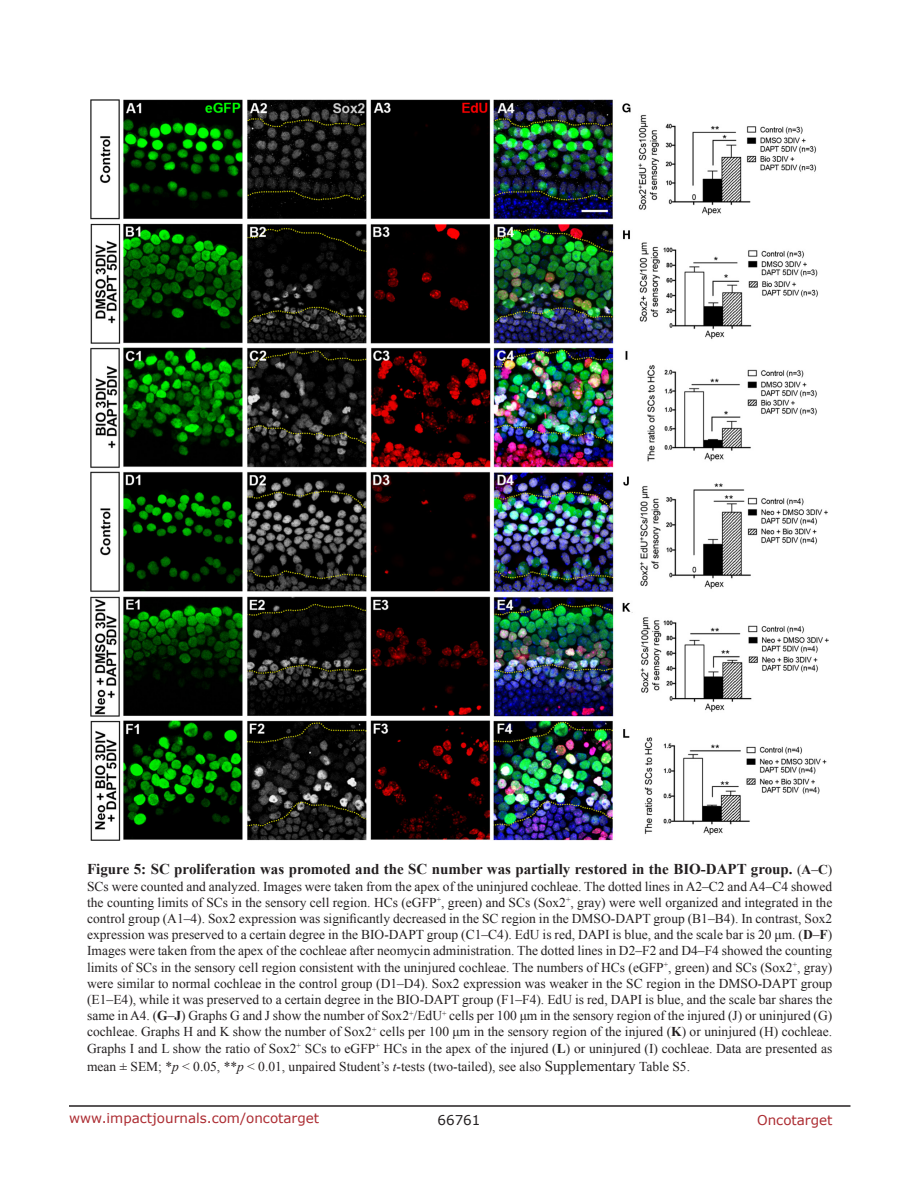
<style>
.page{position:relative;width:918px;height:1188px;background:#fff}
.page>*{position:absolute;margin:0;border:0;box-sizing:border-box;transform-origin:0 0}
.FigureText{font:700 15px "Times New Roman";color:#231f20}
.FigureText-2{font:13.5px/16.2px "Times New Roman";color:#231f20;text-align:justify}
.t1{font:13.5px "Verdana";color:#ac2b31}
.t2{font:13.5px "Verdana";color:#231f20}
.s1{font-weight:400;font-size:13.5px}
.s2{font-size:13.5px}
.s3{font-weight:700}
.s4{font-style:italic}
.s5{font-size:15px}
</style>
<div class="page">
<hr style="left:69px;top:1105px;width:781px;height:2px;background:#231f20">
<img style="left:91px;top:99px;width:738px;height:741px">
<p class="FigureText" style="left:87px;top:859px;width:747px">Figure 5: SC proliferation was promoted and the SC number was partially restored in the BIO-DAPT group. <span class="s1">(</span><span class="s2">A</span><span class="s1">–</span><span class="s2">C</span><span class="s1">)</span></p>
<p class="FigureText-2" style="left:87px;top:878px;width:747px">SCs were counted and analyzed. Images were taken from the apex of the uninjured cochleae. The dotted lines in A2–C2 and A4–C4 showed the counting limits of SCs in the sensory cell region. HCs (eGFP<sup>+</sup>, green) and SCs (Sox2<sup>+</sup>, gray) were well organized and integrated in the control group (A1–4). Sox2 expression was significantly decreased in the SC region in the DMSO-DAPT group (B1–B4). In contrast, Sox2 expression was preserved to a certain degree in the BIO-DAPT group (C1–C4). EdU is red, DAPI is blue, and the scale bar is 20 μm. (<span class="s3">D</span>–<span class="s3">F</span>)<br>Images were taken from the apex of the cochleae after neomycin administration. The dotted lines in D2–F2 and D4–F4 showed the counting limits of SCs in the sensory cell region consistent with the uninjured cochleae. The numbers of HCs (eGFP<sup>+</sup>, green) and SCs (Sox2<sup>+</sup>, gray) were similar to normal cochleae in the control group (D1–D4). Sox2 expression was weaker in the SC region in the DMSO-DAPT group (E1–E4), while it was preserved to a certain degree in the BIO-DAPT group (F1–F4). EdU is red, DAPI is blue, and the scale bar shares the same in A4. (<span class="s3">G</span>–<span class="s3">J</span>) Graphs G and J show the number of Sox2<sup>+</sup>/EdU<sup>+</sup> cells per 100 μm in the sensory region of the injured (J) or uninjured (G) cochleae. Graphs H and K show the number of Sox2<sup>+</sup> cells per 100 μm in the sensory region of the injured (<span class="s3">K</span>) or uninjured (H) cochleae.<br>Graphs I and L show the ratio of Sox2<sup>+</sup> SCs to eGFP<sup>+</sup> HCs in the apex of the injured (<span class="s3">L</span>) or uninjured (I) cochleae. Data are presented as</p>
<p class="FigureText-2" style="left:87px;top:1058px;width:604px">mean ± SEM; *<span class="s4">p</span> &lt; 0.05, **<span class="s4">p</span> &lt; 0.01, unpaired Student’s <span class="s4">t</span>-tests (two-tailed), see also <span class="s5">Supplementary</span> Table S5.</p>
<p class="t1" style="left:69px;top:1109px;width:252px">www.impactjournals.com/oncotarget</p>
<p class="t2" style="left:438px;top:1111px;width:44px">66761</p>
<p class="t1" style="left:757px;top:1111px;width:77px">Oncotarget</p>
</div>
